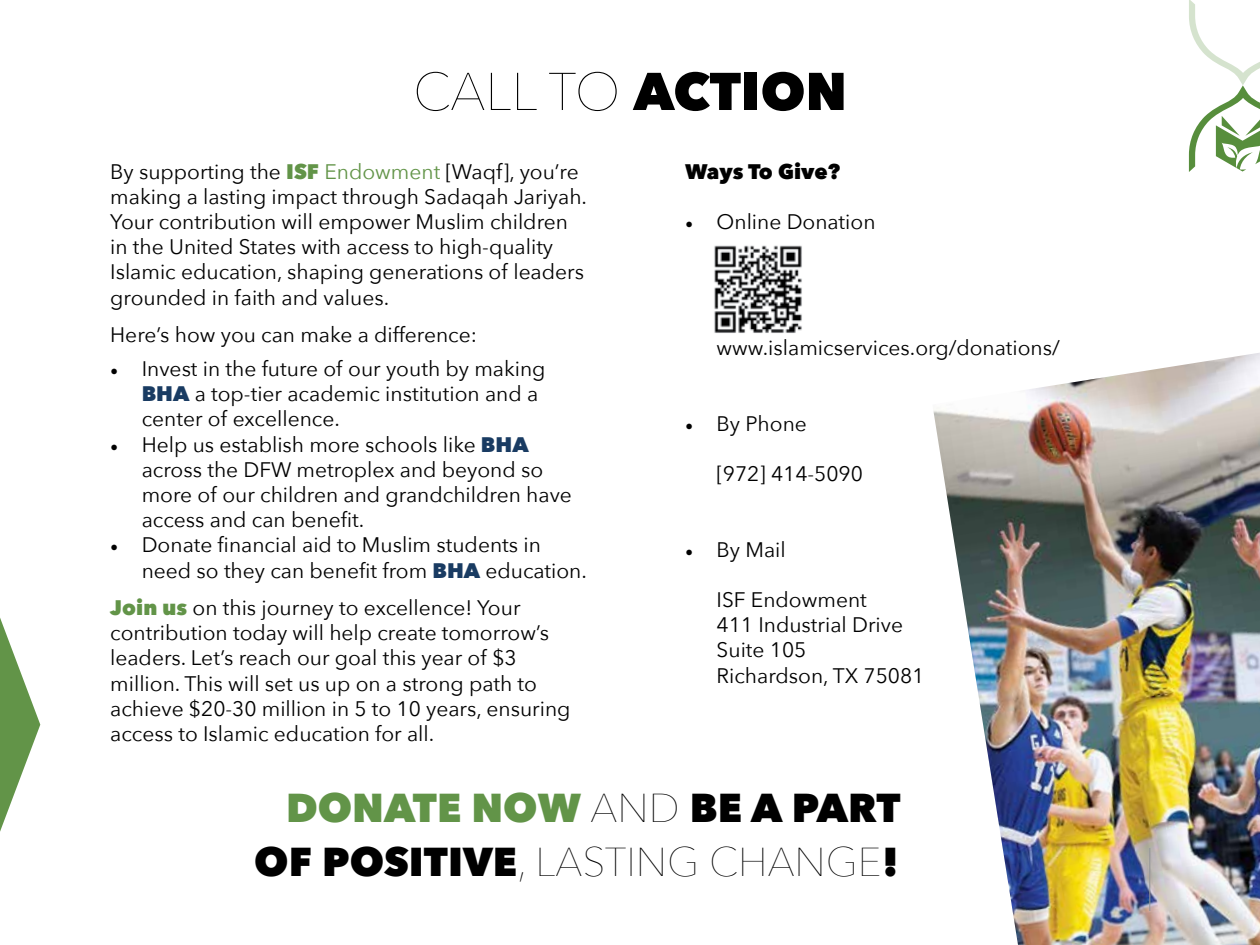
<style>
.page{position:relative;width:1260px;height:945px;background:#fff}
.page>*{position:absolute;margin:0;border:0;box-sizing:border-box;transform-origin:0 0}
.t1{font:200 52.5px "Avenir Next";letter-spacing:-.005em;color:#000}
.t2{font:800 40.25px/54.2px "Avenir Next";color:#000;text-align:right}
.t3{font:21px/25.2px "Avenir Next";color:#000}
.t4{font:800 21px "Avenir Next";color:#000}
.s1{font-weight:800}
.s2{font-weight:800;color:#629448}
.s3{color:#629448}
.s4{font-family:"Minion Pro"}
.s5{font-weight:800;color:#193b62}
.s6{font-weight:200}
</style>
<div class="page">
<img style="left:933px;top:353px;width:327px;height:592px">
<svg style="left:0;top:618px;width:40px;height:214px"></svg>
<img style="left:714px;top:245px;width:88px;height:88px">
<svg style="left:1189px;top:0;width:71px;height:172px"></svg>
<hr style="left:1149px;top:848px;width:1px;height:63px;background:#939598">
<h1 class="t1" style="left:413px;top:47px;width:436px">CALL TO <span class="s1">ACTION</span></h1>
<p class="t3" style="left:110px;top:158px;width:478px">By supporting the <span class="s2">ISF</span> <span class="s3">Endowment</span> [Waqf], you’re making a lasting impact through Sadaqah Jariyah.<br>Your contribution will empower Muslim children in the United States with access to high-quality Islamic education, shaping generations of leaders grounded in faith and values.</p>
<p class="t3" style="left:110px;top:321px;width:368px">Here’s how you can make a difference:</p>
<p class="t3" style="left:142px;top:355px;width:405px;text-indent:-32px"><span class="s4">•</span> Invest in the future of our youth by making<br><span class="s5">BHA</span> a top-tier academic institution and a center of excellence.</p>
<p class="t3" style="left:142px;top:431px;width:432px;text-indent:-32px"><span class="s4">•</span> Help us establish more schools like <span class="s5">BHA </span>across the DFW metroplex and beyond so more of our children and grandchildren have access and can benefit.</p>
<p class="t3" style="left:142px;top:531px;width:447px;text-indent:-32px"><span class="s4">•</span> Donate financial aid to Muslim students in need so they can benefit from <span class="s5">BHA</span> education.</p>
<p class="t3" style="left:110px;top:594px;width:462px"><span class="s2">Join us</span> on this journey to excellence! Your contribution today will help create tomorrow’s leaders. Let’s reach our goal this year of $3 million. This will set us up on a strong path to achieve $20-30 million in 5 to 10 years, ensuring access to Islamic education for all.</p>
<p class="t4" style="left:685px;top:158px;width:157px">Ways To Give?</p>
<p class="t3" style="left:685px;top:208px;width:192px"><span class="s4">•</span> Online Donation</p>
<p class="t3" style="left:717px;top:334px;width:345px">www.islamicservices.org/donations/</p>
<p class="t3" style="left:685px;top:410px;width:123px"><span class="s4">•</span> By Phone</p>
<p class="t3" style="left:717px;top:460px;width:148px">[972] 414-5090</p>
<p class="t3" style="left:685px;top:536px;width:102px"><span class="s4">•</span> By Mail</p>
<p class="t3" style="left:717px;top:586px;width:209px">ISF Endowment<br>411 Industrial Drive<br>Suite 105<br>Richardson, TX 75081</p>
<h2 class="t2" style="left:254px;top:780px;width:648px"><span class="s3">DONATE NOW</span> <span class="s6">AND</span> BE A PART<br>OF POSITIVE<span class="s6">, LASTING CHANGE</span>!</h2>
</div>
